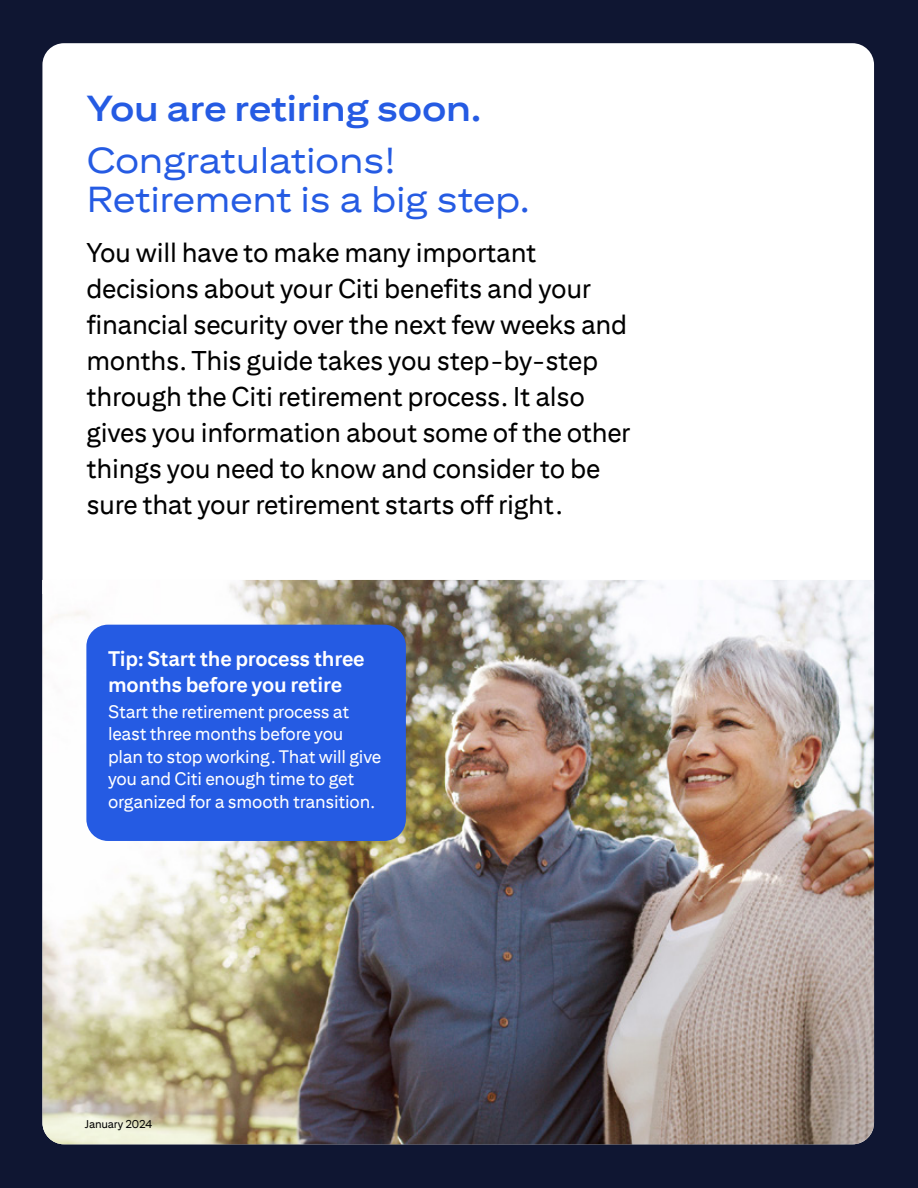
<style>
.page{position:relative;width:918px;height:1188px;background:#0f1632}
.page>*{position:absolute;margin:0;border:0;box-sizing:border-box;transform-origin:0 0}
.A_Head_citi_blue{font:36px/39px "Citi Sans Display";letter-spacing:-.01em;color:#255be3}
.A_Head_citi_blue-2{font:700 36px "Citi Sans Display";letter-spacing:-.01em;color:#255be3}
.Intro{font:27px/36px "Citi Sans Text";letter-spacing:-.01em;color:#000}
.B_Head_KO{font:700 21px/25.5px "Citi Sans Text";letter-spacing:-.01em;color:#fff}
.body_white{font:18px/22.5px "Citi Sans Text";letter-spacing:-.01em;color:#fff}
.legal_disclaimer{font:11.25px "Citi Sans Text";letter-spacing:-.015em;color:#000}
</style>
<div class="page">
<div style="left:42px;top:43px;width:832px;height:537px;background:#fff"></div>
<img style="left:42px;top:580px;width:832px;height:564px">
<div style="left:86px;top:625px;width:320px;height:216px;background:#255be3;border-radius:22px"></div>
<p class="A_Head_citi_blue-2" style="left:86px;top:87px;width:396px">You are retiring soon.</p>
<p class="A_Head_citi_blue" style="left:86px;top:141px;width:445px">Congratulations!<br>Retirement is a big step.</p>
<p class="Intro" style="left:86px;top:234px;width:546px">You will have to make many important decisions about your Citi benefits and your financial security over the next few weeks and months. This guide takes you step-by-step through the Citi retirement process. It also gives you information about some of the other things you need to know and consider to be sure that your retirement starts off right.</p>
<p class="B_Head_KO" style="left:108px;top:646px;width:258px">Tip: Start the process three months before you retire</p>
<p class="body_white" style="left:108px;top:700px;width:275px">Start the retirement process at least three months before you plan to stop working. That will give you and Citi enough time to get organized for a smooth transition.</p>
<p class="legal_disclaimer" style="left:85px;top:1118px;width:69px">January 2024</p>
</div>
